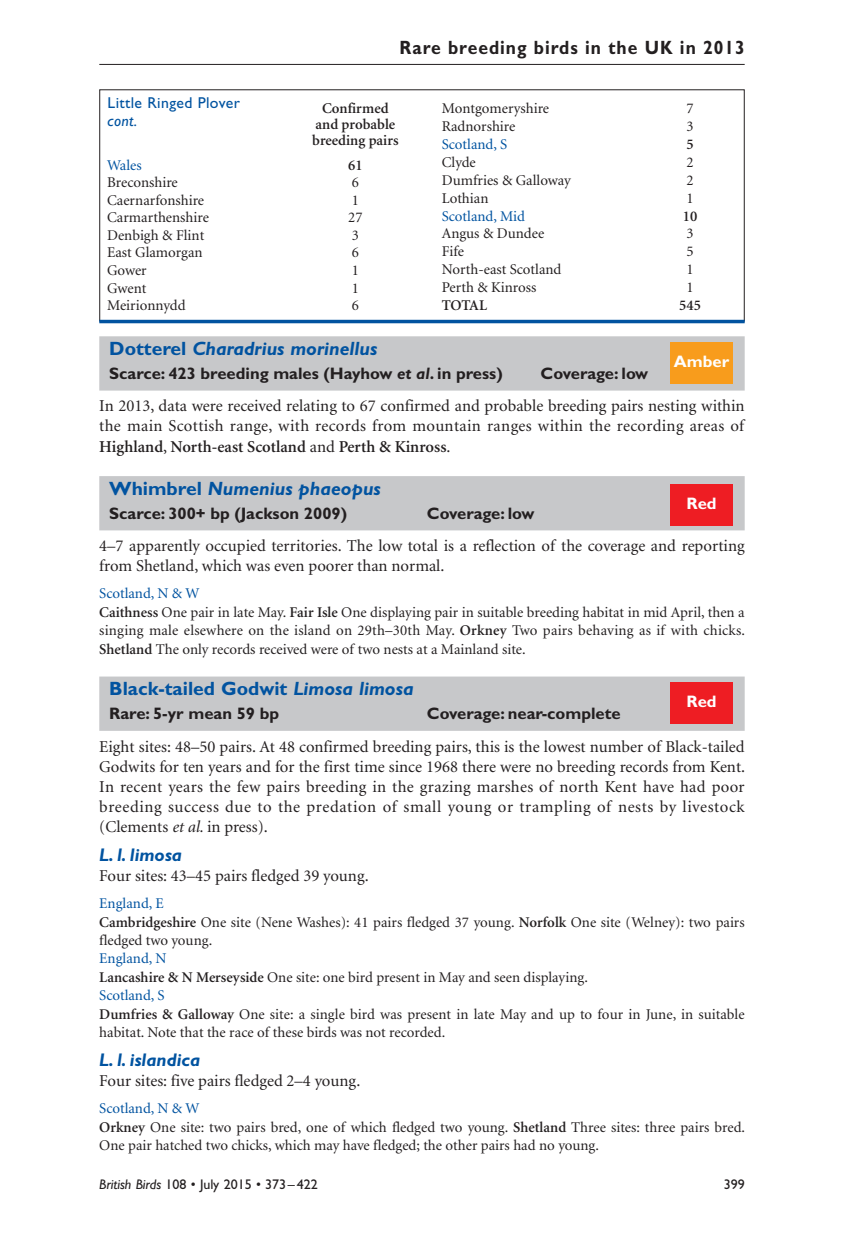
<style>
.page{position:relative;width:844px;height:1241px;background:#fff}
.page>*{position:absolute;margin:0;border:0;box-sizing:border-box;transform-origin:0 0}
.t1{font:italic 700 19.25px "Gill Sans";color:#0153a0}
.t2{font:700 19.25px "Gill Sans";letter-spacing:.055em;color:#231f20;scale:.91 1}
.t3{font:700 19.25px "Gill Sans";color:#0153a0}
.t4{font:italic 700 18.38px "Gill Sans";color:#0153a0}
.t5{font:16.62px/20.1px "Minion";color:#231f20;text-align:justify}
.t6{font:700 16.62px "Gill Sans";color:#231f20}
.t7{font:700 16.62px "Gill Sans";color:#fff}
.t8{font:15.75px "Gill Sans";letter-spacing:.025em;color:#0153a0}
.t9{font:italic 15.75px "Gill Sans";color:#0153a0}
.t10{font:14.88px/18.4px "Minion";color:#231f20}
.t11{font:600 14.88px/15.8px "Minion";color:#231f20;text-align:center}
.t12{font:14.88px "Minion";color:#0153a0}
.t13{font:14px "Gill Sans";color:#231f20}
.s1{font-style:normal}
.s2{font-style:italic}
.s3{font-weight:600}
.s4{color:#0153a0}
</style>
<div class="page">
<div style="left:99px;top:336px;width:645px;height:54px;background:#c7c8ca"></div>
<div style="left:99px;top:476px;width:645px;height:54px;background:#c7c8ca"></div>
<hr style="left:99px;top:64px;width:645px;height:1px;background:#231f20">
<hr style="left:99px;top:320px;width:645px;height:3px;background:#0153a0">
<div style="left:670px;top:483px;width:62px;height:42px;background:#ee1d23"></div>
<div style="left:670px;top:342px;width:62px;height:42px;background:#f89c1c"></div>
<div style="left:99px;top:676px;width:645px;height:54px;background:#c7c8ca"></div>
<div style="left:670px;top:682px;width:62px;height:41px;background:#ee1d23"></div>
<p class="t2" style="left:399px;top:41px;width:380px">Rare breeding birds in the UK in 2013</p>
<p class="t8" style="left:107px;top:96px;width:134px">Little Ringed Plover</p>
<p class="t9" style="left:107px;top:114px;width:31px">cont.</p>
<p class="t11" style="left:312px;top:102px;width:88px">Confirmed and probable breeding pairs</p>
<p class="t12" style="left:107px;top:159px;width:36px">Wales</p>
<p class="t11" style="left:348px;top:158px;width:16px">61</p>
<p class="t10" style="left:107px;top:174px;width:72px">Breconshire</p>
<p class="t10" style="left:352px;top:174px;width:9px">6</p>
<p class="t10" style="left:107px;top:192px;width:98px">Caernarfonshire</p>
<p class="t10" style="left:352px;top:192px;width:9px">1</p>
<p class="t10" style="left:107px;top:209px;width:103px">Carmarthenshire</p>
<p class="t10" style="left:348px;top:209px;width:16px">27</p>
<p class="t10" style="left:107px;top:227px;width:99px">Denbigh &amp; Flint</p>
<p class="t10" style="left:352px;top:227px;width:9px">3</p>
<p class="t10" style="left:107px;top:244px;width:97px">East Glamorgan</p>
<p class="t10" style="left:352px;top:244px;width:9px">6</p>
<p class="t10" style="left:107px;top:262px;width:41px">Gower</p>
<p class="t10" style="left:352px;top:262px;width:9px">1</p>
<p class="t10" style="left:107px;top:280px;width:41px">Gwent</p>
<p class="t10" style="left:352px;top:280px;width:9px">1</p>
<p class="t10" style="left:107px;top:297px;width:80px">Meirionnydd</p>
<p class="t10" style="left:352px;top:297px;width:9px">6</p>
<p class="t10" style="left:441px;top:100px;width:109px">Montgomeryshire</p>
<p class="t10" style="left:686px;top:100px;width:9px">7</p>
<p class="t10" style="left:441px;top:118px;width:75px">Radnorshire</p>
<p class="t10" style="left:686px;top:118px;width:9px">3</p>
<p class="t12" style="left:441px;top:138px;width:67px">Scotland, S</p>
<p class="t11" style="left:686px;top:137px;width:9px">5</p>
<p class="t10" style="left:441px;top:154px;width:36px">Clyde</p>
<p class="t10" style="left:686px;top:154px;width:9px">2</p>
<p class="t10" style="left:441px;top:172px;width:130px">Dumfries &amp; Galloway</p>
<p class="t10" style="left:686px;top:172px;width:9px">2</p>
<p class="t10" style="left:441px;top:190px;width:48px">Lothian</p>
<p class="t10" style="left:686px;top:190px;width:9px">1</p>
<p class="t12" style="left:441px;top:210px;width:85px">Scotland, Mid</p>
<p class="t11" style="left:682px;top:209px;width:16px">10</p>
<p class="t10" style="left:441px;top:226px;width:104px">Angus &amp; Dundee</p>
<p class="t10" style="left:686px;top:226px;width:9px">3</p>
<p class="t10" style="left:441px;top:243px;width:24px">Fife</p>
<p class="t10" style="left:686px;top:243px;width:9px">5</p>
<p class="t10" style="left:441px;top:261px;width:121px">North-east Scotland</p>
<p class="t10" style="left:686px;top:261px;width:9px">1</p>
<p class="t10" style="left:441px;top:279px;width:96px">Perth &amp; Kinross</p>
<p class="t10" style="left:686px;top:279px;width:9px">1</p>
<p class="t11" style="left:441px;top:298px;width:47px">TOTAL</p>
<p class="t11" style="left:679px;top:298px;width:23px">545</p>
<p class="t1" style="left:109px;top:341px;width:270px"><span class="s1">Dotterel</span> Charadrius morinellus</p>
<p class="t6" style="left:109px;top:367px;width:395px">Scarce: 423 breeding males (Hayhow <span class="s2">et al</span>. in press)</p>
<p class="t6" style="left:540px;top:367px;width:109px">Coverage: low</p>
<p class="t5" style="left:99px;top:397px;width:646px">In 2013, data were received relating to 67 confirmed and probable breeding pairs nesting within the main Scottish range, with records from mountain ranges within the recording areas of <span class="s3">Highland</span>, <span class="s3">North-east Scotland</span> and <span class="s3">Perth &amp; Kinross</span>.</p>
<p class="t1" style="left:109px;top:480px;width:273px"><span class="s1">Whimbrel</span> Numenius phaeopus</p>
<p class="t6" style="left:109px;top:506px;width:239px">Scarce: 300+ bp (Jackson 2009)</p>
<p class="t6" style="left:427px;top:506px;width:109px">Coverage: low</p>
<p class="t5" style="left:99px;top:537px;width:646px">4–7 apparently occupied territories. The low total is a reflection of the coverage and reporting from Shetland, which was even poorer than normal.</p>
<p class="t10" style="left:99px;top:585px;width:647px"><span class="s4">Scotland, N &amp; W<br></span><span class="s3">Caithness</span> One pair in late May. <span class="s3">Fair Isle</span> One displaying pair in suitable breeding habitat in mid April, then a singing male elsewhere on the island on 29th–30th May. <span class="s3">Orkney</span> Two pairs behaving as if with chicks.<br><span class="s3">Shetland</span> The only records received were of two nests at a Mainland site.</p>
<p class="t7" style="left:673px;top:355px;width:57px">Amber</p>
<p class="t7" style="left:686px;top:496px;width:32px">Red</p>
<p class="t3" style="left:109px;top:681px;width:306px">Black-tailed Godwit <span class="s2">Limosa limosa</span></p>
<p class="t6" style="left:109px;top:707px;width:171px">Rare: 5-yr mean 59 bp</p>
<p class="t6" style="left:427px;top:707px;width:195px">Coverage: near-complete</p>
<p class="t5" style="left:99px;top:737px;width:647px">Eight sites: 48–50 pairs. At 48 confirmed breeding pairs, this is the lowest number of Black-tailed Godwits for ten years and for the first time since 1968 there were no breeding records from Kent.<br>In recent years the few pairs breeding in the grazing marshes of north Kent have had poor breeding success due to the predation of small young or trampling of nests by livestock (Clements <span class="s2">et al.</span> in press).</p>
<p class="t4" style="left:99px;top:847px;width:84px">L. l. limosa</p>
<p class="t5" style="left:99px;top:867px;width:271px">Four sites: 43–45 pairs fledged 39 young.</p>
<p class="t10" style="left:99px;top:895px;width:646px"><span class="s4">England, E<br></span><span class="s3">Cambridgeshire</span> One site (Nene Washes): 41 pairs fledged 37 young. <span class="s3">Norfolk</span> One site (Welney): two pairs fledged two young.</p>
<p class="t10" style="left:99px;top:950px;width:646px"><span class="s4">England, N<br></span><span class="s3">Lancashire &amp; N Merseyside</span> One site: one bird present in May and seen displaying.<br><span class="s4">Scotland, S<br></span><span class="s3">Dumfries &amp; Galloway</span> One site: a single bird was present in late May and up to four in June, in suitable habitat. Note that the race of these birds was not recorded.</p>
<p class="t4" style="left:99px;top:1052px;width:102px">L. l. islandica</p>
<p class="t5" style="left:99px;top:1071px;width:262px">Four sites: five pairs fledged 2–4 young.</p>
<p class="t10" style="left:99px;top:1100px;width:647px"><span class="s4">Scotland, N &amp; W<br></span><span class="s3">Orkney</span> One site: two pairs bred, one of which fledged two young. <span class="s3">Shetland</span> Three sites: three pairs bred.<br>One pair hatched two chicks, which may have fledged; the other pairs had no young.</p>
<p class="t7" style="left:686px;top:695px;width:32px">Red</p>
<p class="t13" style="left:99px;top:1179px;width:220px"><span class="s2">British Birds</span> 108 • July 2015 • 373– 422</p>
<p class="t13" style="left:723px;top:1179px;width:22px">399</p>
</div>
